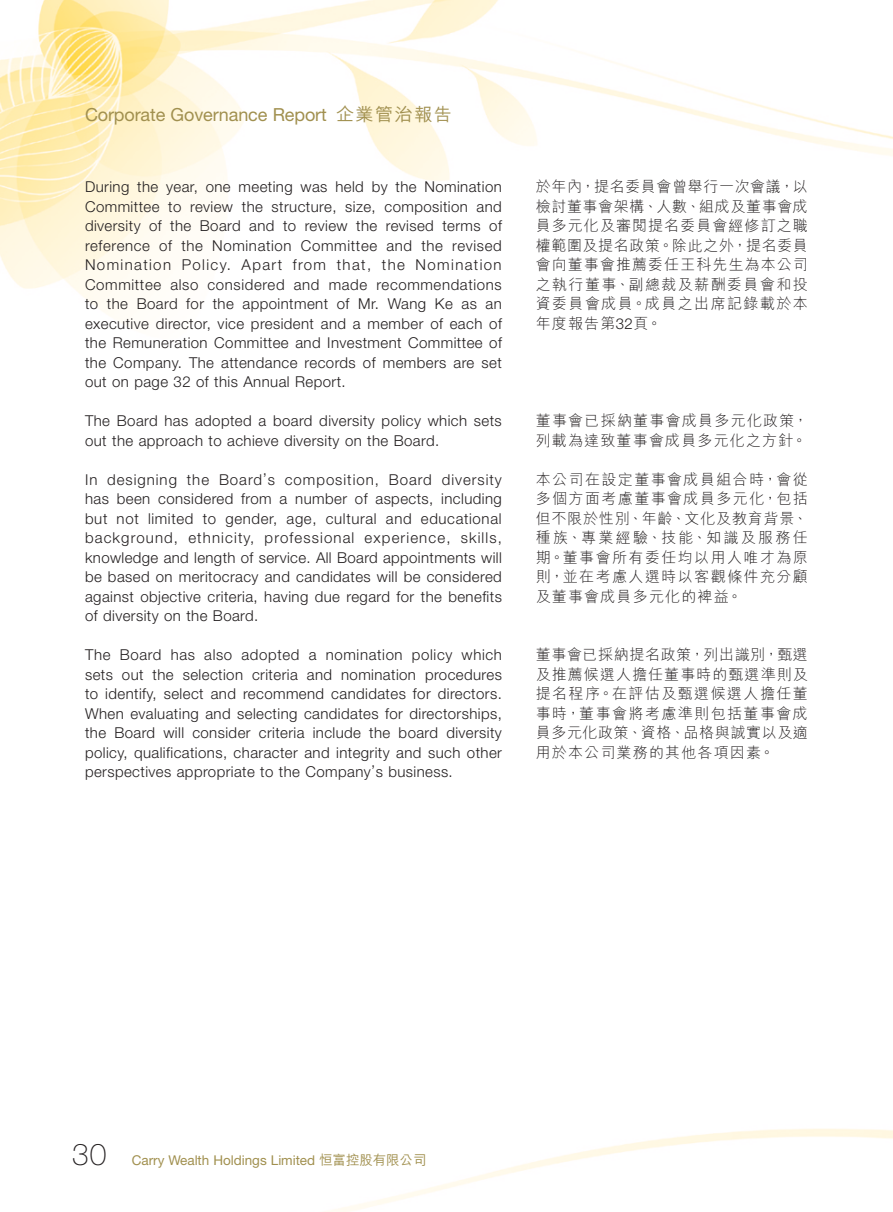
<style>
.page{position:relative;width:893px;height:1212px;background:#fff}
.page>*{position:absolute;margin:0;border:0;box-sizing:border-box;transform-origin:0 0}
.t1{font:100 30px "Helvetica Neue LT Std";color:#231f20}
.t2{font:18px "Helvetica Neue LT Std";letter-spacing:-.005em;color:#a1904f}
.Body_Text{font:300 15px/19.5px "Helvetica Neue LT Std";letter-spacing:.03em;color:#231f20;text-align:justify}
.C_Body_Text{font:300 15px/19.5px "M Hei HK";letter-spacing:.085em;color:#231f20;text-align:justify}
.t3{font:13.5px "Helvetica Neue LT Std";color:#a1904f}
.s1{font-family:"M Hei HK";font-weight:500}
.s2{font-family:"Helvetica Neue LT Std"}
</style>
<div class="page">
<img style="left:0;top:0;width:893px;height:1212px">
<p class="t2" style="left:85px;top:104px;width:368px">Corporate Governance Report <span class="s1">企業管治報告</span></p>
<p class="Body_Text" style="left:85px;top:177px;width:418px">During the year, one meeting was held by the Nomination Committee to review the structure, size, composition and diversity of the Board and to review the revised terms of reference of the Nomination Committee and the revised Nomination Policy. Apart from that, the Nomination Committee also considered and made recommendations to the Board for the appointment of Mr. Wang Ke as an executive director, vice president and a member of each of the Remuneration Committee and Investment Committee of the Company. The attendance records of members are set out on page 32 of this Annual Report.</p>
<p class="Body_Text" style="left:85px;top:411px;width:418px">The Board has adopted a board diversity policy which sets out the approach to achieve diversity on the Board.</p>
<p class="Body_Text" style="left:85px;top:469px;width:418px">In designing the Board’s composition, Board diversity has been considered from a number of aspects, including but not limited to gender, age, cultural and educational background, ethnicity, professional experience, skills, knowledge and length of service. All Board appointments will be based on meritocracy and candidates will be considered against objective criteria, having due regard for the benefits of diversity on the Board.</p>
<p class="Body_Text" style="left:85px;top:645px;width:418px">The Board has also adopted a nomination policy which sets out the selection criteria and nomination procedures to identify, select and recommend candidates for directors.<br>When evaluating and selecting candidates for directorships, the Board will consider criteria include the board diversity policy, qualifications, character and integrity and such other perspectives appropriate to the Company’s business.</p>
<p class="C_Body_Text" style="left:536px;top:177px;width:274px">於年內，提名委員會曾舉行一次會議，以檢討董事會架構、人數、組成及董事會成員多元化及審閱提名委員會經修訂之職權範圍及提名政策。除此之外，提名委員會向董事會推薦委任王科先生為本公司之執行董事、副總裁及薪酬委員會和投資委員會成員。成員之出席記錄載於本年度報告第<span class="s2">32</span>頁。</p>
<p class="C_Body_Text" style="left:536px;top:411px;width:274px">董事會已採納董事會成員多元化政策，列載為達致董事會成員多元化之方針。</p>
<p class="C_Body_Text" style="left:536px;top:469px;width:274px">本公司在設定董事會成員組合時，會從多個方面考慮董事會成員多元化，包括但不限於性別、年齡、文化及教育背景、種族、專業經驗、技能、知識及服務任期。董事會所有委任均以用人唯才為原則，並在考慮人選時以客觀條件充分顧及董事會成員多元化的裨益。</p>
<p class="C_Body_Text" style="left:536px;top:645px;width:274px">董事會已採納提名政策，列出識別，甄選及推薦候選人擔任董事時的甄選準則及提名程序。在評估及甄選候選人擔任董事時，董事會將考慮準則包括董事會成員多元化政策、資格、品格與誠實以及適用於本公司業務的其他各項因素。</p>
<h1 class="t1" style="left:72px;top:1137px;width:36px">30</h1>
<p class="t3" style="left:132px;top:1151px;width:296px">Carry Wealth Holdings Limited <span class="s1">恒富控股有限公司</span></p>
</div>
